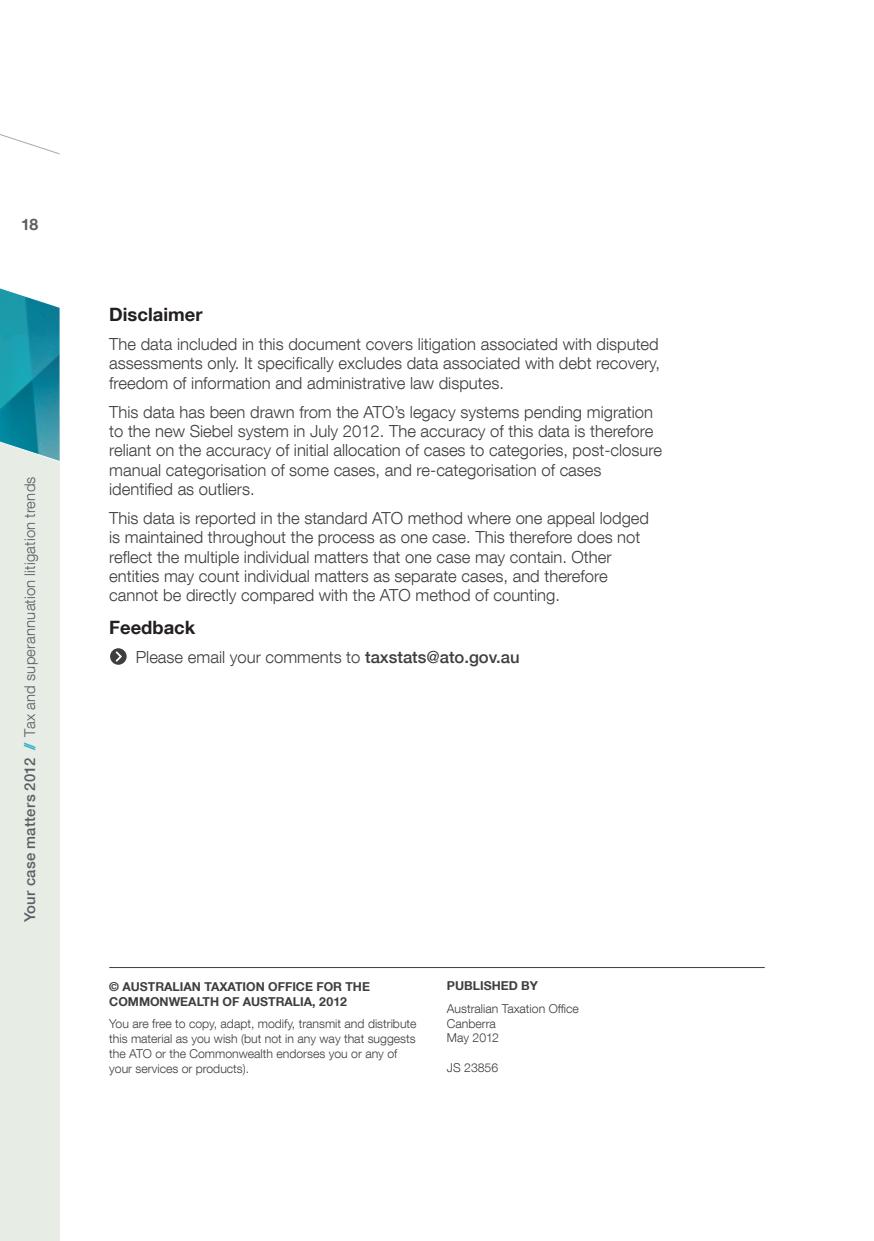
<style>
.page{position:relative;width:874px;height:1241px;background:#fff}
.page>*{position:absolute;margin:0;border:0;box-sizing:border-box;transform-origin:0 0}
.t1{font:700 18.38px "Helvetica Neue LT Com";color:#231f20}
.t2{font:300 16.62px/19.2px "Helvetica Neue LT Com";color:#3e3e3f}
.t3{font:700 15.75px "Helvetica Neue LT Com";color:#586066}
.t4{font:300 14.88px "Helvetica Neue LT Com";letter-spacing:.015em;color:#586066}
.t5{font:300 12.25px/14.9px "Helvetica Neue LT Com";color:#3e3e3f}
.t6{font:700 12.25px/14.9px "Helvetica Neue LT Com";color:#3e3e3f}
.s1{font-weight:500}
.s2{font-weight:500;color:#37b4cb}
</style>
<div class="page">
<div style="left:0;top:417px;width:60px;height:823px;background:#e7ede5"></div>
<img style="left:0;top:288px;width:60px;height:145px">
<svg style="left:0;top:134px;width:60px;height:21px"></svg>
<svg style="left:0;top:433px;width:60px;height:29px"></svg>
<svg style="left:110px;top:648px;width:16px;height:16px"></svg>
<hr style="left:109px;top:966px;width:655px;height:1px;background:#3e3e3f">
<p class="t3" style="left:21px;top:214px;width:18px">18</p>
<p class="t4" style="left:21px;top:922px;width:447px;rotate:-90deg"><span class="s1">Your case matters 2012</span> <span class="s2">//</span> Tax and superannuation litigation trends</p>
<p class="t1" style="left:109px;top:303px;width:95px">Disclaimer</p>
<p class="t2" style="left:109px;top:334px;width:552px;text-align:justify">The data included in this document covers litigation associated with disputed assessments only. It specifically excludes data associated with debt recovery, freedom of information and administrative law disputes.</p>
<p class="t2" style="left:109px;top:402px;width:554px">This data has been drawn from the ATO’s legacy systems pending migration to the new Siebel system in July 2012. The accuracy of this data is therefore reliant on the accuracy of initial allocation of cases to categories, post-closure manual categorisation of some cases, and re-categorisation of cases identified as outliers.</p>
<p class="t2" style="left:109px;top:508px;width:541px">This data is reported in the standard ATO method where one appeal lodged is maintained throughout the process as one case. This therefore does not reflect the multiple individual matters that one case may contain. Other entities may count individual matters as separate cases, and therefore cannot be directly compared with the ATO method of counting.</p>
<p class="t1" style="left:109px;top:615px;width:88px">Feedback</p>
<p class="t2" style="left:136px;top:647px;width:385px">Please email your comments to <span class="s1">taxstats@ato.gov.au</span></p>
<p class="t6" style="left:109px;top:978px;width:262px">© AUSTRALIAN TAXATION OFFICE FOR THE<br>COMMONWEALTH OF AUSTRALIA, 2012</p>
<p class="t5" style="left:109px;top:1015px;width:309px">You are free to copy, adapt, modify, transmit and distribute this material as you wish (but not in any way that suggests the ATO or the Commonwealth endorses you or any of your services or products).</p>
<p class="t6" style="left:446px;top:978px;width:92px">PUBLISHED BY</p>
<p class="t5" style="left:446px;top:1000px;width:133px">Australian Taxation Office<br>Canberra<br>May 2012</p>
<p class="t5" style="left:446px;top:1059px;width:53px">JS 23856</p>
</div>
